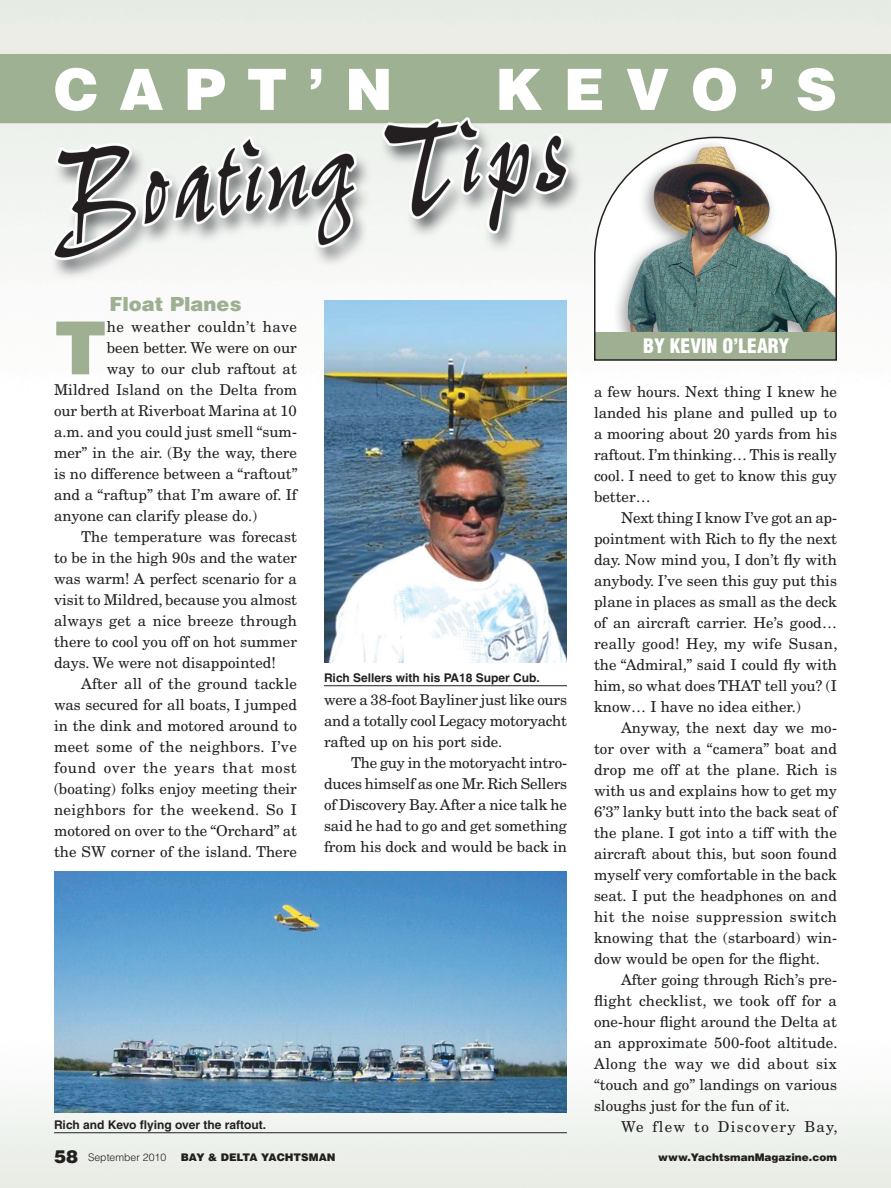
<style>
.page{position:relative;width:891px;height:1188px;background:#fff}
.page>*{position:absolute;margin:0;border:0;box-sizing:border-box;transform-origin:0 0}
.t1{font:900 73.35px "Helvetica";color:#9eb091}
.t2{font:900 57px "Helvetica";letter-spacing:.365em;color:#fff}
.t3{font:900 condensed 19.5px "Helvetica";color:#fff}
.heading_1{font:900 19.5px "Helvetica";color:#9eb091}
.t4{font:15px/21px "New Century Schlbk";color:#231f20;text-align:justify}
.t5{font:15px "New Century Schlbk";letter-spacing:.03em;color:#231f20}
.t6{font:15px "New Century Schlbk";letter-spacing:.08em;color:#231f20}
.t7{font:700 12px "Helvetica";color:#231f20}
.t8{font:900 10.5px "Helvetica";color:#231f20}
.t9{font:300 10.5px "Helvetica";color:#231f20}
.s1{font-weight:900;font-size:18px}
</style>
<div class="page">
<img style="left:0;top:0;width:891px;height:301px">
<img style="left:593px;top:136px;width:245px;height:225px">
<img style="left:324px;top:301px;width:243px;height:362px">
<img style="left:54px;top:872px;width:513px;height:241px">
<hr style="left:324px;top:685px;width:243px;height:1px;background:#231f20">
<hr style="left:54px;top:1132px;width:513px;height:1px;background:#231f20">
<p class="t2" style="left:54px;top:52px;width:340px">CAPT’N</p>
<p class="t2" style="left:495px;top:52px;width:343px">KEVO’S</p>
<p class="heading_1" style="left:109px;top:292px;width:134px">Float Planes</p>
<p class="t1" style="left:54px;top:300px;width:54px">T</p>
<p class="t5" style="left:107px;top:318px;width:192px">he weather couldn’t have</p>
<p class="t4" style="left:107px;top:337px;width:192px">been better. We were on our</p>
<p class="t4" style="left:107px;top:358px;width:191px">way to our club raftout at</p>
<p class="t4" style="left:54px;top:379px;width:245px">Mildred Island on the Delta from</p>
<p class="t4" style="left:54px;top:400px;width:244px">our berth at Riverboat Marina at 10</p>
<p class="t4" style="left:54px;top:421px;width:245px">a.m. and you could just smell “sum-</p>
<p class="t4" style="left:54px;top:442px;width:245px">mer” in the air. (By the way, there</p>
<p class="t4" style="left:54px;top:463px;width:245px">is no difference between a “raftout”</p>
<p class="t4" style="left:54px;top:484px;width:244px">and a “raftup” that I’m aware of. If</p>
<p class="t4" style="left:54px;top:505px;width:205px">anyone can clarify please do.)</p>
<p class="t4" style="left:54px;top:526px;width:245px;text-indent:27px">The temperature was forecast to be in the high 90s and the water was warm! A perfect scenario for a visit to Mildred, because you almost always get a nice breeze through there to cool you off on hot summer days. We were not disappointed!</p>
<p class="t4" style="left:54px;top:673px;width:245px;text-indent:27px">After all of the ground tackle was secured for all boats, I jumped in the dink and motored around to meet some of the neighbors. I’ve found over the years that most (boating) folks enjoy meeting their neighbors for the weekend. So I motored on over to the “Orchard” at the SW corner of the island. There</p>
<p class="t7" style="left:324px;top:671px;width:217px">Rich Sellers with his PA18 Super Cub.</p>
<p class="t4" style="left:324px;top:689px;width:245px">were a 38-foot Bayliner just like ours and a totally cool Legacy motoryacht rafted up on his port side.</p>
<p class="t4" style="left:324px;top:752px;width:245px;text-indent:27px">The guy in the motoryacht intro&shy;duces himself as one Mr. Rich Sellers of Discovery Bay. After a nice talk he said he had to go and get something from his dock and would be back in</p>
<p class="t7" style="left:54px;top:1118px;width:214px">Rich and Kevo flying over the raftout.</p>
<p class="t3" style="left:643px;top:334px;width:147px">BY KEVIN O’LEARY</p>
<p class="t4" style="left:594px;top:380px;width:245px">a few hours. Next thing I knew he landed his plane and pulled up to a mooring about 20 yards from his raftout. I’m thinking… This is really cool. I need to get to know this guy better…</p>
<p class="t4" style="left:594px;top:506px;width:245px;text-indent:27px">Next thing I know I’ve got an ap&shy;pointment with Rich to fly the next day. Now mind you, I don’t fly with anybody. I’ve seen this guy put this plane in places as small as the deck of an aircraft carrier. He’s good… really good! Hey, my wife Susan, the “Admiral,” said I could fly with him, so what does THAT tell you? (I know… I have no idea either.)</p>
<p class="t4" style="left:594px;top:716px;width:245px;text-indent:27px">Anyway, the next day we mo&shy;tor over with a “camera” boat and drop me off at the plane. Rich is with us and explains how to get my 6’3” lanky butt into the back seat of the plane. I got into a tiff with the aircraft about this, but soon found myself very comfortable in the back seat. I put the headphones on and hit the noise suppression switch knowing that the (starboard) win&shy;dow would be open for the flight.</p>
<p class="t4" style="left:594px;top:968px;width:245px;text-indent:27px">After going through Rich’s pre&shy;flight checklist, we took off for a one-hour flight around the Delta at an approximate 500-foot altitude.<br>Along the way we did about six “touch and go” landings on various sloughs just for the fun of it.</p>
<p class="t6" style="left:621px;top:1117px;width:218px">We flew to Discovery Bay,</p>
<p class="t9" style="left:54px;top:1151px;width:114px"><span class="s1">58</span> September 2010</p>
<p class="t8" style="left:181px;top:1150px;width:156px">BAY &amp; DELTA YACHTSMAN</p>
<p class="t8" style="left:658px;top:1150px;width:180px">www.YachtsmanMagazine.com</p>
</div>
